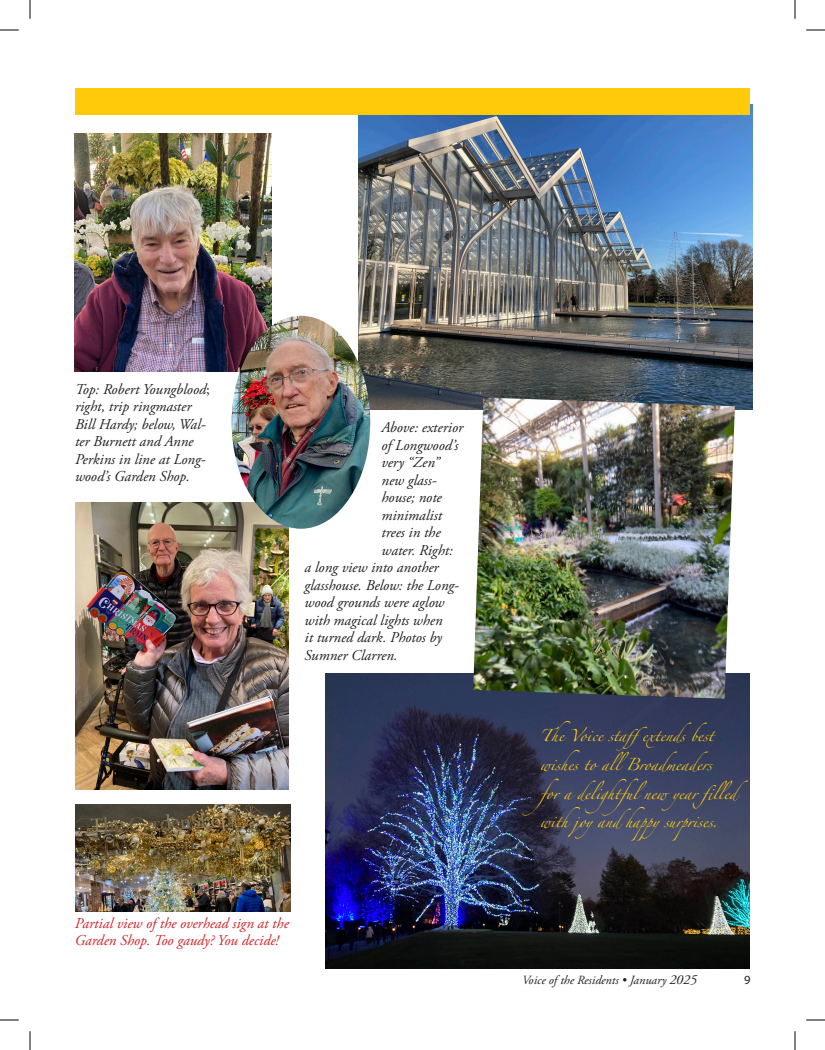
<style>
.page{position:relative;width:825px;height:1050px;background:#fff}
.page>*{position:absolute;margin:0;border:0;box-sizing:border-box;transform-origin:0 0}
.Text_no_indent__no_space{font:italic 15px/17.5px "Adobe Garamond Pro";color:#231f20}
.Text_no_indent__no_space-2{font:italic 15px/17.5px "Adobe Garamond Pro";color:#d1232a}
.t1{font:italic 12.5px "Adobe Garamond Pro";color:#231f20}
.t2{font:12.5px "Myriad Pro";color:#231f20}
.Headline_Secondary{font:11px "Zapfino";color:#feca0a}
.s1{font-style:normal}
.s2{font-size:13.75px}
</style>
<div class="page">
<img style="left:325px;top:674px;width:425px;height:294px">
<img style="left:75px;top:805px;width:215px;height:106px">
<img style="left:75px;top:134px;width:196px;height:238px">
<img style="left:76px;top:502px;width:212px;height:287px">
<img style="left:358px;top:105px;width:395px;height:305px">
<div style="left:75px;top:88px;width:675px;height:27px;background:#feca0a"></div>
<img style="left:473px;top:398px;width:262px;height:301px">
<img style="left:232px;top:316px;width:138px;height:213px">
<svg style="left:0;top:29px;width:19px;height:2px"></svg>
<svg style="left:806px;top:29px;width:19px;height:2px"></svg>
<svg style="left:0;top:1019px;width:19px;height:2px"></svg>
<svg style="left:806px;top:1019px;width:19px;height:2px"></svg>
<svg style="left:29px;top:0;width:2px;height:19px"></svg>
<svg style="left:29px;top:1031px;width:2px;height:19px"></svg>
<svg style="left:794px;top:0;width:2px;height:19px"></svg>
<svg style="left:794px;top:1031px;width:2px;height:19px"></svg>
<p class="Text_no_indent__no_space" style="left:75px;top:381px;width:137px">Top: Robert Youngblood<span class="s1">; </span>right, trip ringmaster<br>Bill Hardy; below, Wal&shy;ter Burnett and Anne<br>Perkins in line at Long&shy;wood’s Garden Shop.</p>
<p class="Text_no_indent__no_space" style="left:382px;top:419px;width:83px">Above: exterior</p>
<p class="Text_no_indent__no_space" style="left:382px;top:437px;width:78px">of Longwood’s</p>
<p class="Text_no_indent__no_space" style="left:382px;top:454px;width:59px">very “Zen”</p>
<p class="Text_no_indent__no_space" style="left:382px;top:472px;width:57px">new glass-</p>
<p class="Text_no_indent__no_space" style="left:382px;top:489px;width:62px">house; note</p>
<p class="Text_no_indent__no_space" style="left:382px;top:507px;width:62px">minimalist</p>
<p class="Text_no_indent__no_space" style="left:382px;top:524px;width:61px">trees in the</p>
<p class="Text_no_indent__no_space" style="left:382px;top:542px;width:73px">water. Right:</p>
<p class="Text_no_indent__no_space" style="left:305px;top:559px;width:136px">a long view into another</p>
<p class="Text_no_indent__no_space" style="left:305px;top:577px;width:156px">glasshouse. Below: the Long-</p>
<p class="Text_no_indent__no_space" style="left:305px;top:594px;width:141px">wood grounds were aglow</p>
<p class="Text_no_indent__no_space" style="left:305px;top:612px;width:140px">with magical lights when</p>
<p class="Text_no_indent__no_space" style="left:305px;top:629px;width:139px">it turned dark. Photos by</p>
<p class="Text_no_indent__no_space" style="left:305px;top:647px;width:95px">Sumner Clarren.</p>
<p class="Text_no_indent__no_space-2" style="left:75px;top:915px;width:215px">Partial view of the overhead sign at the<br>Garden Shop. Too gaudy? You decide!</p>
<p class="Headline_Secondary" style="left:540px;top:731px;width:175px">The Voice staffextends best</p>
<p class="Headline_Secondary" style="left:540px;top:760px;width:173px">wishes to allBroadmeaders</p>
<p class="Headline_Secondary" style="left:540px;top:788px;width:209px">for a de lightfu ln e w ye a r fille d</p>
<p class="Headline_Secondary" style="left:540px;top:817px;width:179px">withjoyandhappysurprises.</p>
<p class="t1" style="left:522px;top:973px;width:176px">Voice of the Residents • January <span class="s2">2025</span></p>
<p class="t2" style="left:744px;top:973px;width:8px">9</p>
</div>
